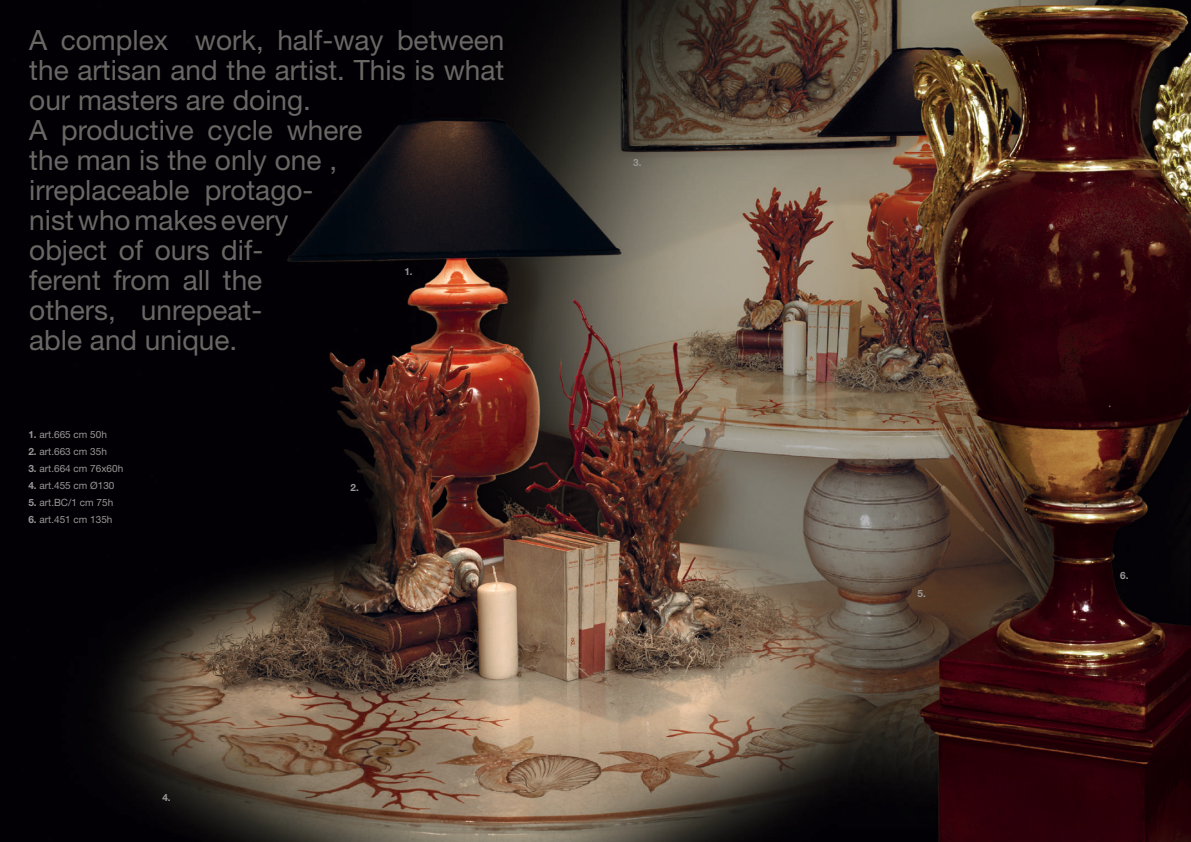
<style>
.page{position:relative;width:1191px;height:842px;background:#fff}
.page>*{position:absolute;margin:0;border:0;box-sizing:border-box;transform-origin:0 0}
.t1{font:28px/30px "Helvetica Neue";color:#6a6764}
.t2{font:10px "Helvetica Neue";color:#989896}
.t3{font:700 10px "Helvetica Neue";color:#989896}
.s1{font-weight:700}
</style>
<div class="page">
<img style="left:0;top:0;width:1191px;height:842px">
<p class="t1" style="left:29px;top:25px;width:476px">A complex work, half-way between the artisan and the artist. This is what our masters are doing.<br>A productive cycle where<br>the man is the only one , irreplaceable protago-<br>nist who makes every<br>object of ours dif-<br>ferent from all the<br>others, unrepeat-<br>able and unique.</p>
<p class="t3" style="left:404px;top:265px;width:10px">1.</p>
<p class="t2" style="left:28px;top:429px;width:80px"><span class="s1">1.</span> art.665 cm 50h</p>
<p class="t2" style="left:28px;top:446px;width:80px"><span class="s1">2.</span> art.663 cm 35h</p>
<p class="t2" style="left:28px;top:463px;width:96px"><span class="s1">3.</span> art.664 cm 76x60h</p>
<p class="t2" style="left:28px;top:480px;width:88px"><span class="s1">4.</span> art.455 cm Ø130</p>
<p class="t2" style="left:28px;top:497px;width:86px"><span class="s1">5.</span> art.BC/1 cm 75h</p>
<p class="t2" style="left:28px;top:514px;width:86px"><span class="s1">6.</span> art.451 cm 135h</p>
<p class="t3" style="left:162px;top:791px;width:10px">4.</p>
<p class="t3" style="left:350px;top:481px;width:10px">2.</p>
<p class="t3" style="left:633px;top:156px;width:10px">3.</p>
<p class="t3" style="left:917px;top:588px;width:10px">5.</p>
<p class="t3" style="left:1120px;top:569px;width:10px">6.</p>
</div>
